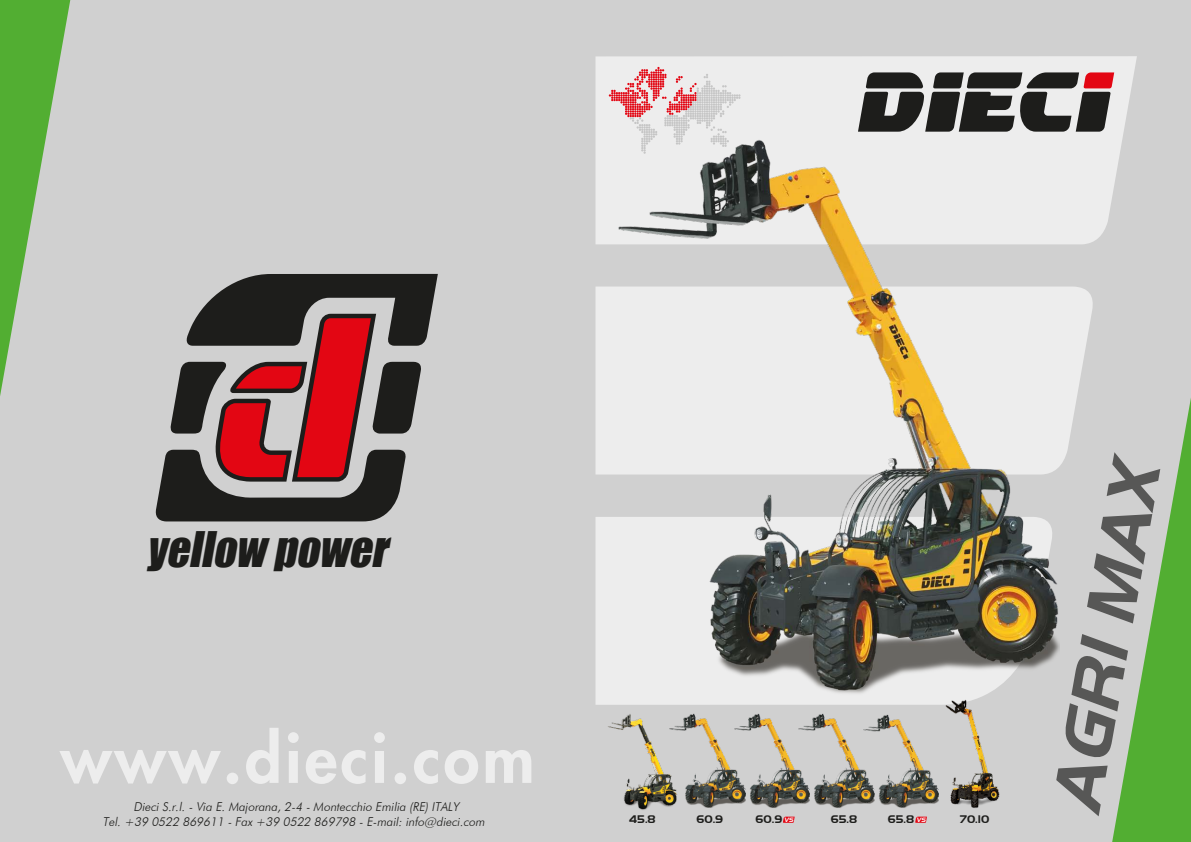
<style>
.page{position:relative;width:1191px;height:842px;background:#d0d0d0}
.page>*{position:absolute;margin:0;border:0;box-sizing:border-box;transform-origin:0 0}
.t1{font:italic 700 72.1px "Handel Got D";color:#575756}
.t2{font:800 65px "Futura Std";letter-spacing:.05em;color:#ededed}
.t3{font:italic 45.1px "Impact";color:#1d1d1b}
.t4{font:italic 300 12.2px/14.6px "Futura BT";color:#1d1d1b;text-align:center}
.t5{font:700 11.5px "Handel Got D";color:#1d1d1b}
.s1{font-style:italic;font-size:6.5px;color:#fff}
</style>
<div class="page">
<svg style="left:595px;top:56px;width:542px;height:188px;background:#e9e9e9"></svg>
<svg style="left:595px;top:287px;width:498px;height:187px;fill:#ededed"></svg>
<div style="left:595px;top:517px;width:22px;height:188px;background:#ededed"></div>
<svg style="left:609px;top:67px;width:131px;height:87px"></svg>
<svg style="left:858px;top:72px;width:256px;height:60px;background:#665f5e"></svg>
<svg style="left:1112px;top:398px;width:79px;height:444px"></svg>
<svg style="left:155px;top:274px;width:283px;height:247px;fill:#1d1d1b"></svg>
<svg style="left:211px;top:314px;width:165px;height:168px"></svg>
<svg style="left:0;top:0;width:71px;height:396px"></svg>
<svg style="left:783px;top:817px;width:11px;height:6px"></svg>
<svg style="left:915px;top:817px;width:12px;height:6px"></svg>
<img style="left:608px;top:722px;width:62px;height:88px">
<img style="left:670px;top:734px;width:64px;height:74px">
<img style="left:874px;top:734px;width:64px;height:74px">
<img style="left:734px;top:734px;width:65px;height:74px">
<img style="left:799px;top:734px;width:75px;height:74px">
<img style="left:617px;top:124px;width:442px;height:610px">
<img style="left:938px;top:697px;width:66px;height:111px">
<h3 class="t3" style="left:146px;top:514px;width:254px">yellow power</h3>
<h2 class="t2" style="left:61px;top:718px;width:475px">www.dieci.com</h2>
<p class="t4" style="left:103px;top:800px;width:386px">Dieci S.r.l. - Via E. Majorana, 2-4 - Montecchio Emilia (RE) ITALY<br>Tel. +39 0522 869611 - Fax +39 0522 869798 - E-mail: info@dieci.com</p>
<p class="t5" style="left:629px;top:812px;width:28px">45.8</p>
<p class="t5" style="left:696px;top:812px;width:28px">60.9</p>
<p class="t5" style="left:755px;top:812px;width:40px">60.9 <span class="s1">VS</span></p>
<p class="t5" style="left:831px;top:812px;width:28px">65.8</p>
<p class="t5" style="left:888px;top:812px;width:40px">65.8 <span class="s1">VS</span></p>
<p class="t5" style="left:959px;top:812px;width:31px">70.10</p>
<h1 class="t1" style="left:1035px;top:805px;width:355px;rotate:-80deg">AGRI MAX</h1>
</div>
